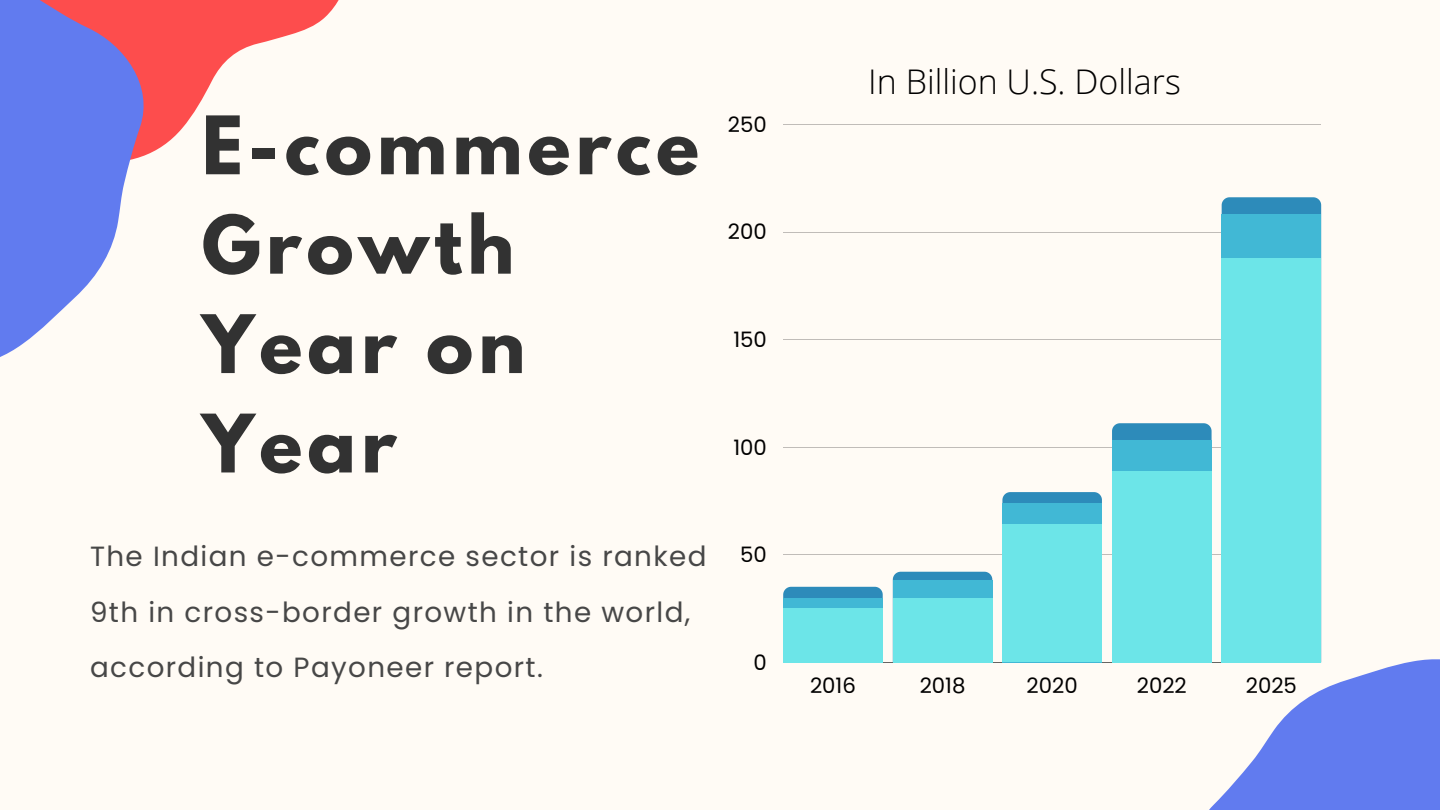
<style>
.page{position:relative;width:1440px;height:810px;background:#fffbf5}
.page>*{position:absolute;margin:0;border:0;box-sizing:border-box;transform-origin:0 0}
.t1{font:700 71.4px/99.4px "League Spartan";letter-spacing:.07em;color:#323232}
.t2{font:300 34px "Open Sans";color:#000}
.t3{font:27.8px/55.5px "Poppins";letter-spacing:.05em;color:#474747}
.t4{font:21.3px "Poppins";color:#000}
</style>
<div class="page">
<svg style="left:189px;top:0;width:150px;height:120px"></svg>
<svg style="left:0;top:0;width:189px;height:357px;fill:#617bef"></svg>
<svg style="left:1209px;top:596px;width:231px;height:214px;fill:#617bef"></svg>
<hr style="left:783px;top:124px;width:538px;height:1px;background:#000">
<hr style="left:783px;top:232px;width:538px;height:1px;background:#000">
<hr style="left:783px;top:339px;width:538px;height:1px;background:#000">
<hr style="left:783px;top:447px;width:538px;height:1px;background:#000">
<hr style="left:783px;top:555px;width:538px;height:1px;background:#000">
<hr style="left:783px;top:662px;width:538px;height:1px;background:#000">
<svg style="left:783px;top:587px;width:100px;height:11px"></svg>
<svg style="left:893px;top:572px;width:99px;height:8px"></svg>
<svg style="left:1002px;top:492px;width:100px;height:11px"></svg>
<svg style="left:1112px;top:423px;width:100px;height:17px;background:#348ebb"></svg>
<svg style="left:1222px;top:197px;width:99px;height:18px;background:#3490bd"></svg>
<div style="left:783px;top:598px;width:100px;height:64px;background:#41b8d5"></div>
<div style="left:893px;top:580px;width:99px;height:82px;background:#41b8d5"></div>
<div style="left:1002px;top:503px;width:100px;height:159px;background:#41b8d5"></div>
<div style="left:1112px;top:440px;width:100px;height:222px;background:#41b8d5"></div>
<div style="left:1222px;top:215px;width:99px;height:447px;background:#41b8d5"></div>
<div style="left:783px;top:608px;width:100px;height:54px;background:#6ce5e8"></div>
<div style="left:893px;top:598px;width:99px;height:64px;background:#6ce5e8"></div>
<div style="left:1002px;top:524px;width:100px;height:138px;background:#6ce5e8"></div>
<div style="left:1112px;top:471px;width:100px;height:191px;background:#6ce5e8"></div>
<div style="left:1222px;top:258px;width:99px;height:404px;background:#6ce5e8"></div>
<p class="t1" style="left:202px;top:105px;width:499px">E-commerce<br>Growth<br>Year on<br>Year</p>
<p class="t4" style="left:728px;top:109px;width:40px">250</p>
<p class="t4" style="left:728px;top:217px;width:40px">200</p>
<p class="t4" style="left:733px;top:325px;width:35px">150</p>
<p class="t4" style="left:733px;top:432px;width:35px">100</p>
<p class="t3" style="left:90px;top:529px;width:618px">The Indian e-commerce sector is ranked<br>9th in cross-border growth in the world, according to Payoneer report.</p>
<p class="t4" style="left:740px;top:540px;width:28px">50</p>
<p class="t4" style="left:754px;top:647px;width:15px">0</p>
<p class="t2" style="left:868px;top:58px;width:314px">In Billion U.S. Dollars</p>
<p class="t4" style="left:810px;top:670px;width:47px">2016</p>
<p class="t4" style="left:920px;top:670px;width:47px">2018</p>
<p class="t4" style="left:1027px;top:670px;width:53px">2020</p>
<p class="t4" style="left:1137px;top:670px;width:52px">2022</p>
<p class="t4" style="left:1246px;top:670px;width:53px">2025</p>
</div>
